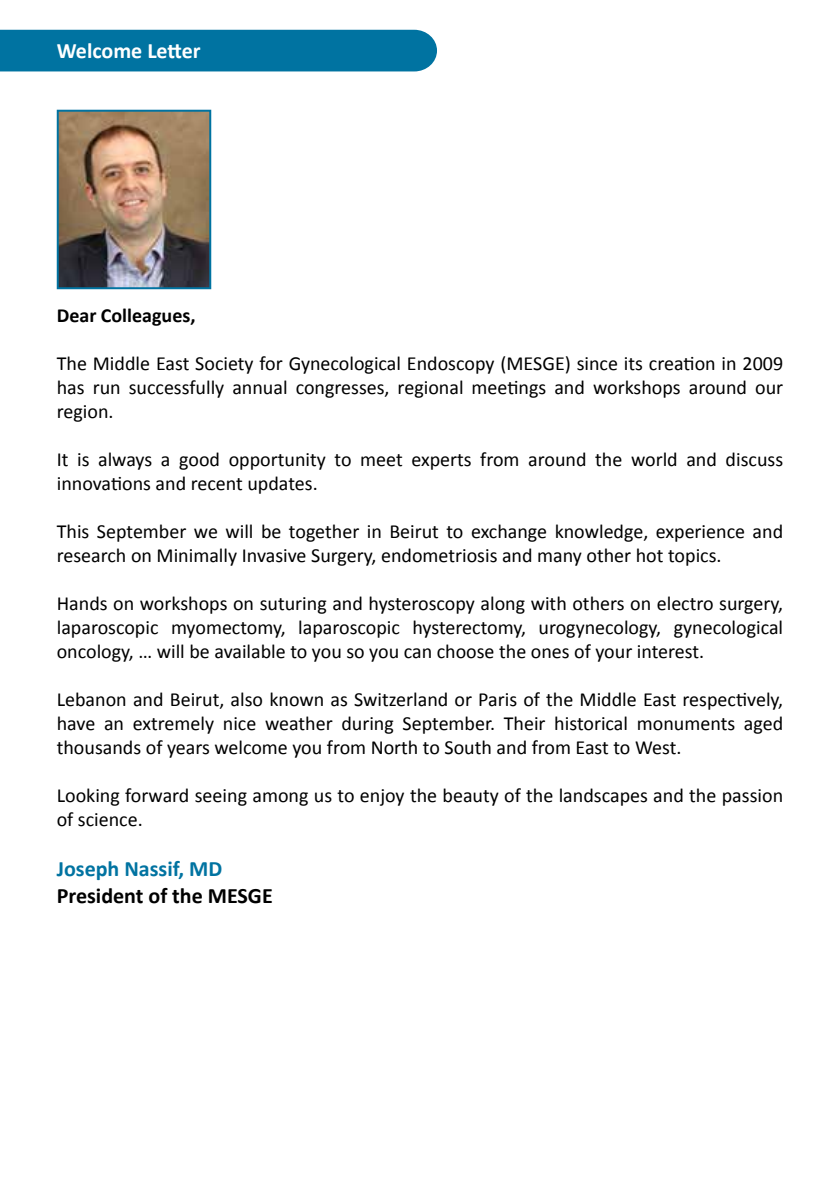
<style>
.page{position:relative;width:840px;height:1191px;background:#fff}
.page>*{position:absolute;margin:0;border:0;box-sizing:border-box;transform-origin:0 0}
.t1{font:700 22px "Calibri";color:#000}
.t2{font:700 22px "Calibri";color:#0073a1}
.t3{font:700 22px "Calibri";color:#fff}
.t4{font:20px/24px "Calibri";color:#000;text-align:justify}
.t5{font:700 20px "Calibri";color:#000}
</style>
<div class="page">
<div style="left:0;top:30px;width:437px;height:41px;background:#0073a1"></div>
<img style="left:60px;top:113px;width:148px;height:173px">
<div style="left:57px;top:110px;width:154px;height:179px;border:2px solid #0073a1"></div>
<p class="t3" style="left:57px;top:36px;width:145px">Welcome Letter</p>
<p class="t5" style="left:57px;top:302px;width:140px">Dear Colleagues,</p>
<p class="t4" style="left:57px;top:351px;width:727px">The Middle East Society for Gynecological Endoscopy (MESGE) since its creation in 2009 has run successfully annual congresses, regional meetings and workshops around our region.</p>
<p class="t4" style="left:57px;top:447px;width:727px">It is always a good opportunity to meet experts from around the world and discuss innovations and recent updates.</p>
<p class="t4" style="left:57px;top:519px;width:727px">This September we will be together in Beirut to exchange knowledge, experience and research on Minimally Invasive Surgery, endometriosis and many other hot topics.</p>
<p class="t4" style="left:57px;top:591px;width:727px">Hands on workshops on suturing and hysteroscopy along with others on electro surgery, laparoscopic myomectomy, laparoscopic hysterectomy, urogynecology, gynecological oncology, … will be available to you so you can choose the ones of your interest.</p>
<p class="t4" style="left:57px;top:687px;width:727px">Lebanon and Beirut, also known as Switzerland or Paris of the Middle East respectively, have an extremely nice weather during September. Their historical monuments aged thousands of years welcome you from North to South and from East to West.</p>
<p class="t4" style="left:57px;top:783px;width:727px">Looking forward seeing among us to enjoy the beauty of the landscapes and the passion of science.</p>
<p class="t2" style="left:57px;top:855px;width:167px">Joseph Nassif, MD</p>
<p class="t1" style="left:57px;top:881px;width:217px">President of the MESGE</p>
</div>
